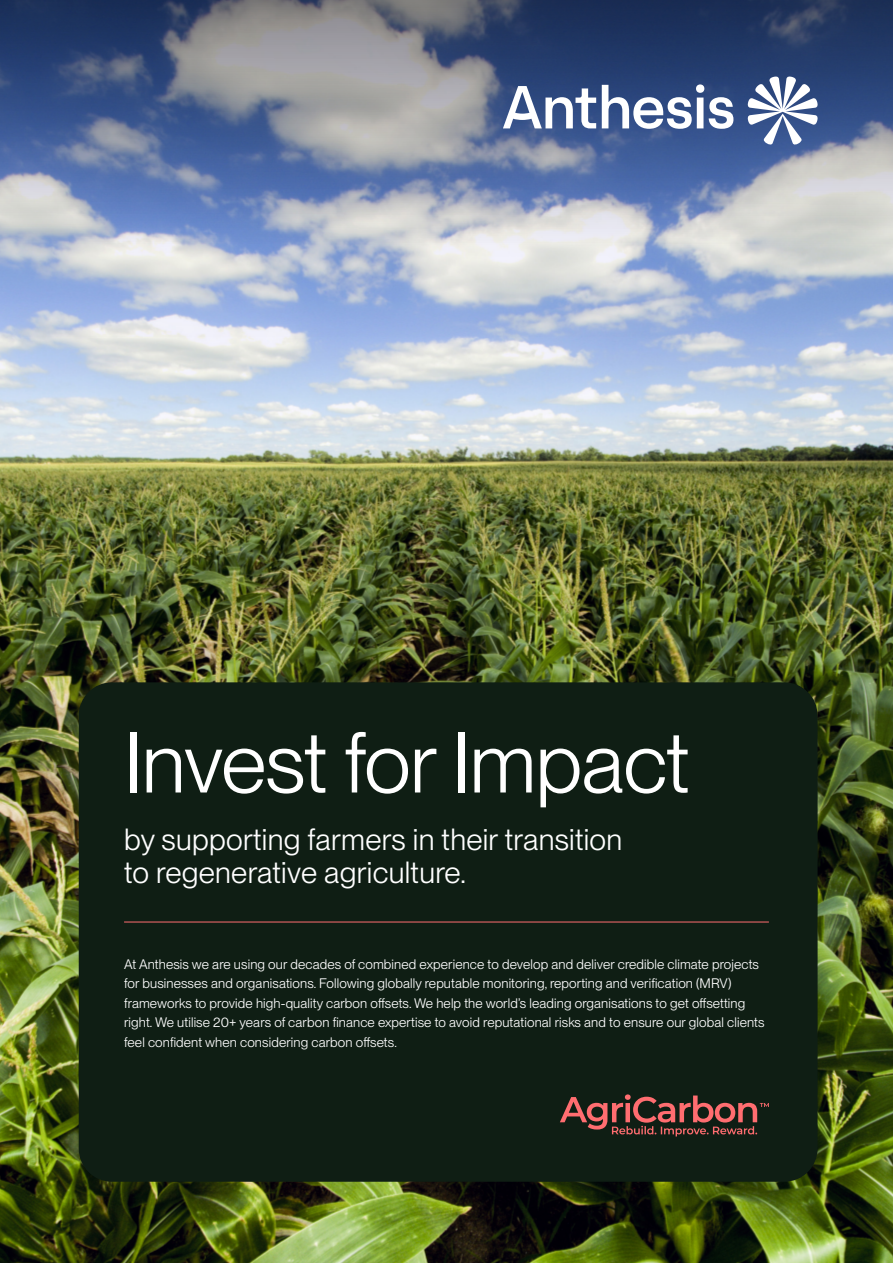
<style>
.page{position:relative;width:893px;height:1263px;background:#fff}
.page>*{position:absolute;margin:0;border:0;box-sizing:border-box;transform-origin:0 0}
.t1{font:84px "PP Neue Montreal";letter-spacing:-.015em;color:#fff}
.t2{font:30px/33px "PP Neue Montreal";letter-spacing:.01em;color:#fff}
.t3{font:13.5px/19.5px "PP Neue Montreal";letter-spacing:.01em;color:#fff}
</style>
<div class="page">
<img style="left:0;top:337px;width:893px;height:926px">
<svg style="left:0;top:0;width:893px;height:337px;background:#8290ae"></svg>
<div style="left:79px;top:682px;width:739px;height:500px;background:#0f1e14;border-radius:33px"></div>
<svg style="left:503px;top:86px;width:93px;height:42px"></svg>
<svg style="left:602px;top:84px;width:131px;height:45px"></svg>
<svg style="left:747px;top:76px;width:71px;height:70px"></svg>
<svg style="left:560px;top:1094px;width:209px;height:42px"></svg>
<hr style="left:124px;top:922px;width:645px;height:1px;background:#ff6d70">
<p class="t1" style="left:124px;top:714px;width:567px">Invest for Impact</p>
<p class="t2" style="left:124px;top:823px;width:500px">by supporting farmers in their transition to regenerative agriculture.</p>
<p class="t3" style="left:124px;top:954px;width:642px">At Anthesis we are using our decades of combined experience to develop and deliver credible climate projects for businesses and organisations. Following globally reputable monitoring, reporting and verification (MRV) frameworks to provide high-quality carbon offsets. We help the world’s leading organisations to get offsetting right. We utilise 20+ years of carbon finance expertise to avoid reputational risks and to ensure our global clients feel confident when considering carbon offsets.</p>
</div>
